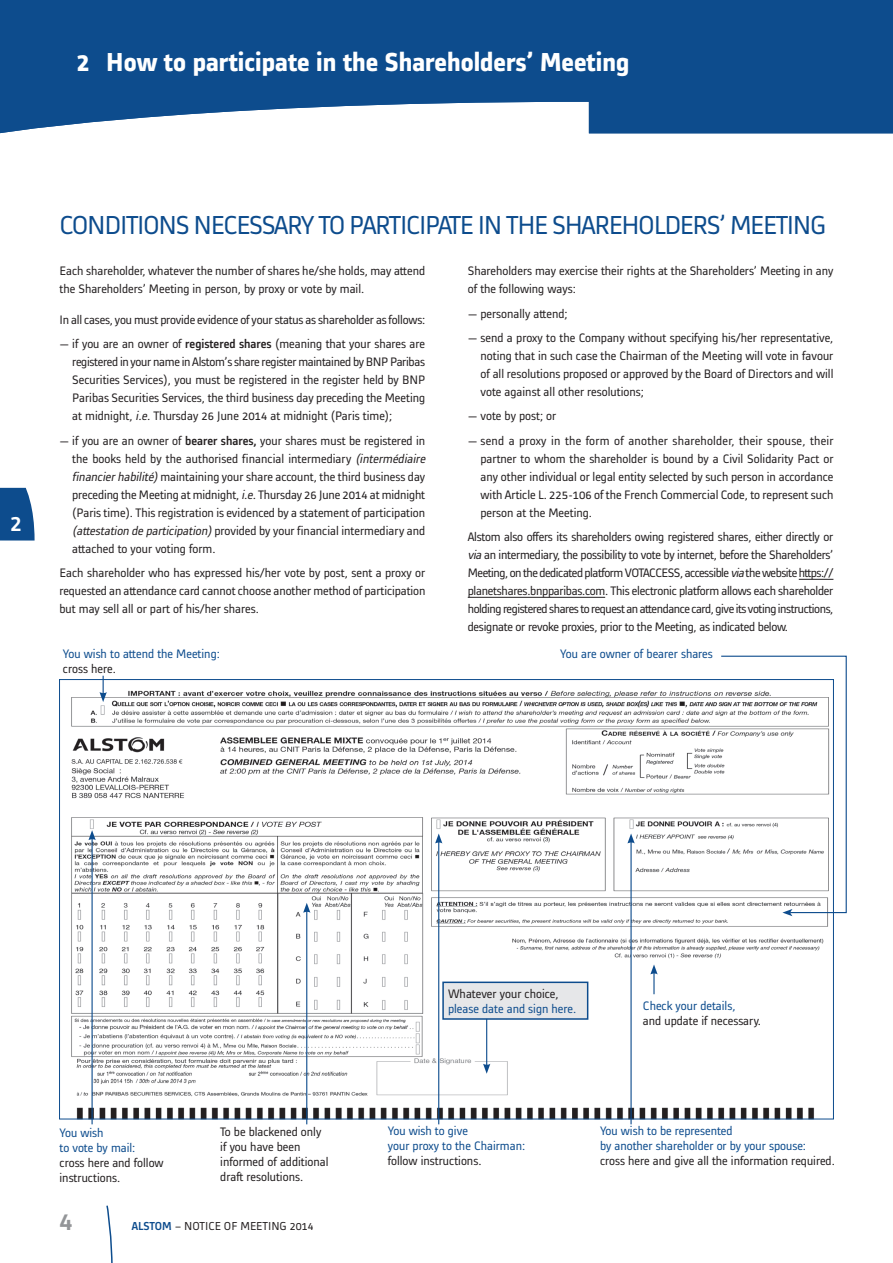
<style>
.page{position:relative;width:893px;height:1263px;background:#fff}
.page>*{position:absolute;margin:0;border:0;box-sizing:border-box;transform-origin:0 0}
.t1{font:27px "Alstom";letter-spacing:-.05em;color:#0d4c8d}
.t2{font:700 27px "Alstom";color:#fff}
.t3{font:500 27px "Alstom";color:#939598}
.t4{font:500 24px "Alstom";color:#fff}
.t5{font:12.75px/18px "Alstom";color:#231f20}
.t6{font:12.75px/15px "Alstom";color:#0d4c8d}
.t7{font:12px "Alstom";color:#231f20}
.s1{font-weight:500}
.s2{font-style:italic}
.s3{font-weight:500;color:#0d4c8d}
</style>
<div class="page">
<svg style="left:0;top:488px;width:35px;height:52px"></svg>
<svg style="left:106px;top:1205px;width:7px;height:58px"></svg>
<img style="left:71px;top:690px;width:757px;height:427px">
<div style="left:443px;top:982px;width:145px;height:37px;background:#e6e7e9"></div>
<div style="left:442px;top:981px;width:146px;height:39px;border:2px solid #0d4c8d"></div>
<svg style="left:720px;top:655px;width:127px;height:261px"></svg>
<hr style="left:653px;top:972px;width:2px;height:22px;background:#0d4c8d">
<svg style="left:650px;top:964px;width:8px;height:10px"></svg>
<hr style="left:486px;top:1019px;width:1px;height:47px;background:#0d4c8d">
<svg style="left:483px;top:1064px;width:7px;height:10px"></svg>
<svg style="left:99px;top:676px;width:8px;height:26px"></svg>
<hr style="left:630px;top:841px;width:2px;height:283px;background:#0d4c8d">
<svg style="left:627px;top:833px;width:8px;height:10px"></svg>
<hr style="left:438px;top:841px;width:1px;height:283px;background:#0d4c8d">
<svg style="left:435px;top:833px;width:7px;height:10px"></svg>
<hr style="left:306px;top:910px;width:1px;height:214px;background:#0d4c8d">
<svg style="left:303px;top:903px;width:7px;height:10px"></svg>
<hr style="left:92px;top:838px;width:1px;height:286px;background:#0d4c8d">
<svg style="left:88px;top:830px;width:8px;height:10px"></svg>
<svg style="left:0;top:0;width:893px;height:134px;fill:#0d4c8d"></svg>
<hr style="left:799px;top:579px;width:34px;height:1px;background:#231f20">
<hr style="left:468px;top:597px;width:137px;height:1px;background:#231f20">
<h1 class="t2" style="left:77px;top:43px;width:554px">2 How to participate in the Shareholders’ Meeting</h1>
<h2 class="t4" style="left:10px;top:507px;width:14px">2</h2>
<h1 class="t1" style="left:60px;top:207px;width:768px">CONDITIONS NECESSARY TO PARTICIPATE IN THE SHAREHOLDERS’ MEETING</h1>
<p class="t5" style="left:60px;top:261px;width:367px">Each shareholder, whatever the number of shares he/she holds, may attend the Shareholders’ Meeting in person, by proxy or vote by mail.</p>
<p class="t5" style="left:60px;top:310px;width:367px">In all cases, you must provide evidence of your status as shareholder as follows:</p>
<p class="t5" style="left:72px;top:334px;width:354px;text-align:justify;text-indent:-13px">— if you are an owner of <span class="s1">registered shares</span> (meaning that your shares are registered in your name in Alstom’s share register maintained by BNP Paribas Securities Services), you must be registered in the register held by BNP Paribas Securities Services, the third business day preceding the Meeting at midnight, <span class="s2">i.e.</span>Thursday 26 June 2014 at midnight (Paris time);</p>
<p class="t5" style="left:72px;top:430px;width:357px;text-indent:-13px">— if you are an owner of <span class="s1">bearer shares,</span> your shares must be registered in the books held by the authorised financial intermediary <span class="s2">(intermédiaire financierhabilité)</span>maintaining your share account, the third business day preceding the Meeting at midnight, <span class="s2">i.e.</span>Thursday 26 June 2014 at midnight (Paris time). This registration is evidenced by a statement of participation <span class="s2">(attestation de participation)</span>provided by your financial intermediary and attached to your voting form.</p>
<p class="t5" style="left:60px;top:563px;width:367px;text-align:justify">Each shareholder who has expressed his/her vote by post, sent a proxy or requested an attendance card cannot choose another method of participation but may sell all or part of his/her shares.</p>
<p class="t5" style="left:468px;top:261px;width:367px">Shareholders may exercise their rights at the Shareholders’ Meeting in any of the following ways:</p>
<p class="t5" style="left:468px;top:303px;width:102px">— personally attend;</p>
<p class="t5" style="left:480px;top:328px;width:354px;text-align:justify;text-indent:-13px">— send a proxy to the Company without specifying his/her representative, noting that in such case the Chairman of the Meeting will vote in favour of all resolutions proposed or approved by the Board of Directors and will vote against all other resolutions;</p>
<p class="t5" style="left:468px;top:406px;width:90px">— vote by post; or</p>
<p class="t5" style="left:480px;top:430px;width:355px;text-align:justify;text-indent:-13px">— send a proxy in the form of another shareholder, their spouse, their partner to whom the shareholder is bound by a Civil Solidarity Pact or any other individual or legal entity selected by such person in accordance with Article L. 225-106 of the French Commercial Code, to represent such person at the Meeting.</p>
<p class="t5" style="left:468px;top:527px;width:367px;text-align:justify">Alstom also offers its shareholders owing registered shares, either directly or <span class="s2">via</span> an intermediary, the possibility to vote by internet, before the Shareholders’ Meeting, on the dedicated platform VOTACCESS, accessible <span class="s2">via</span>the website https:// planetshares.bnpparibas.com. This electronic platform allows each shareholder holding registered shares to request an attendance card, give its voting instructions, designate or revoke proxies, prior to the Meeting, as indicated below.</p>
<p class="t6" style="left:63px;top:645px;width:159px">You wish to attend the Meeting:</p>
<p class="t5" style="left:63px;top:659px;width:54px">cross here.</p>
<p class="t6" style="left:560px;top:645px;width:154px">You are owner of bearer shares</p>
<p class="t6" style="left:60px;top:1124px;width:77px">You wish<br>to vote by mail:</p>
<p class="t5" style="left:60px;top:1154px;width:106px;line-height:15px">cross here and follow instructions.</p>
<p class="t5" style="left:448px;top:983px;width:112px">Whatever your choice,</p>
<p class="t6" style="left:448px;top:1000px;width:130px">please date and sign here.</p>
<p class="t6" style="left:643px;top:997px;width:94px">Check your details,</p>
<p class="t5" style="left:643px;top:1010px;width:120px">and update if necessary.</p>
<p class="t5" style="left:220px;top:1123px;width:110px;line-height:15px">To be blackened only if you have been informed of additional draft resolutions.</p>
<p class="t6" style="left:388px;top:1122px;width:139px">You wish to give<br>your proxy to the Chairman:</p>
<p class="t5" style="left:388px;top:1151px;width:95px">follow instructions.</p>
<p class="t6" style="left:600px;top:1122px;width:208px">You wish to be represented<br>by another shareholder or by your spouse:</p>
<p class="t5" style="left:600px;top:1151px;width:236px">cross here and give all the information required.</p>
<h1 class="t3" style="left:60px;top:1202px;width:15px">4</h1>
<p class="t7" style="left:132px;top:1218px;width:183px"><span class="s3">ALSTOM</span> – NOTICE OF MEETING 2014</p>
</div>
